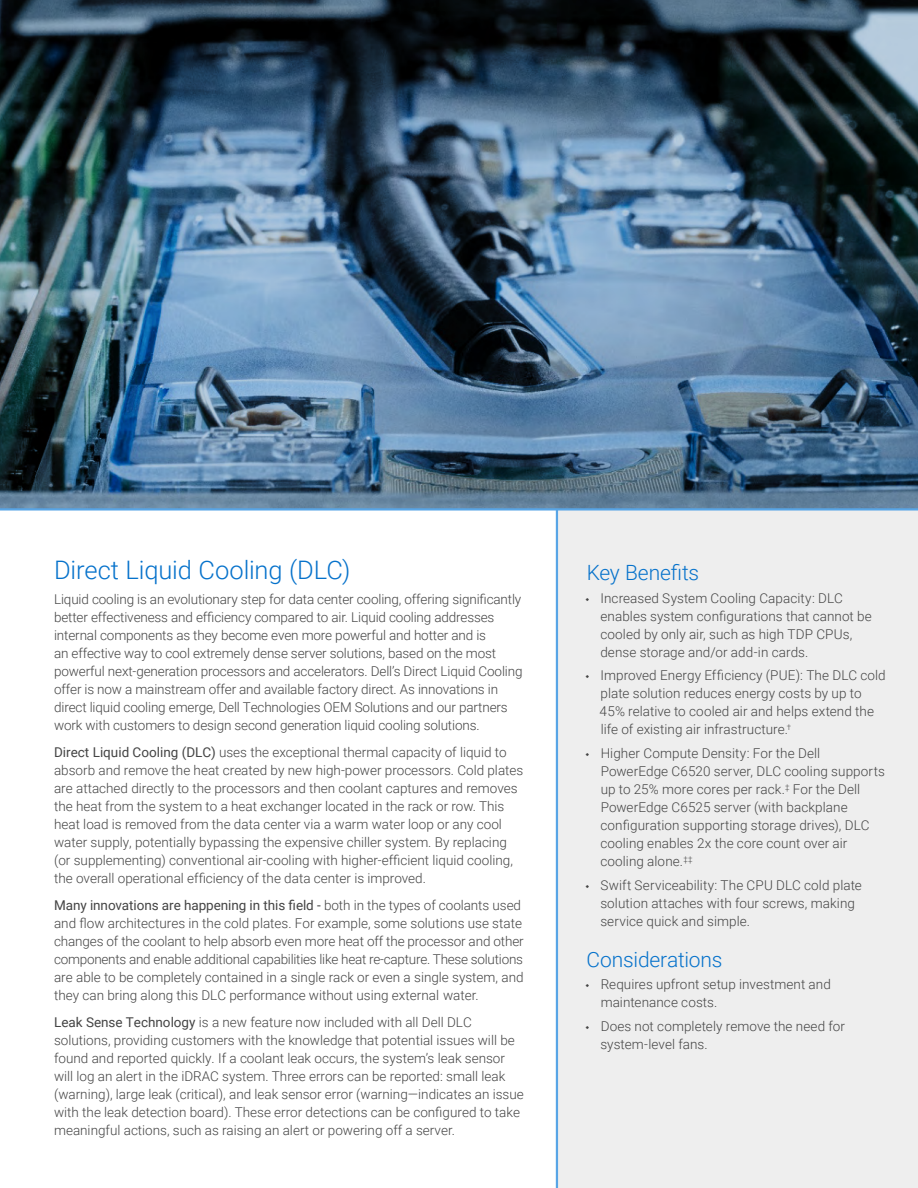
<style>
.page{position:relative;width:918px;height:1188px;background:#fff}
.page>*{position:absolute;margin:0;border:0;box-sizing:border-box;transform-origin:0 0}
.t1{font:300 25.5px "Roboto";letter-spacing:-.005em;color:#0672cb}
.t2{font:300 21px "Roboto";letter-spacing:-.01em;color:#0672cb}
.t3{font:300 13.5px/18px "Roboto";color:#444}
.s1{font-weight:400}
.s2{font-family:"Dell Replica";font-weight:400}
</style>
<div class="page">
<div style="left:556px;top:511px;width:362px;height:677px;background:#eee"></div>
<img style="left:0;top:0;width:918px;height:509px">
<h1 class="t1" style="left:54px;top:552px;width:298px">Direct Liquid Cooling (DLC)</h1>
<p class="t3" style="left:54px;top:590px;width:470px">Liquid cooling is an evolutionary step for data center cooling, offering significantly better effectiveness and efficiency compared to air. Liquid cooling addresses internal components as they become even more powerful and hotter and is<br>an effective way to cool extremely dense server solutions, based on the most powerful next-generation processors and accelerators. Dell’s Direct Liquid Cooling offer is now a mainstream offer and available factory direct. As innovations in direct liquid cooling emerge, Dell Technologies OEM Solutions and our partners work with customers to design second generation liquid cooling solutions.</p>
<p class="t3" style="left:54px;top:743px;width:471px"><span class="s1">Direct Liquid Cooling (DLC)</span> uses the exceptional thermal capacity of liquid to absorb and remove the heat created by new high-power processors. Cold plates are attached directly to the processors and then coolant captures and removes the heat from the system to a heat exchanger located in the rack or row. This heat load is removed from the data center via a warm water loop or any cool water supply, potentially bypassing the expensive chiller system. By replacing (or supplementing) conventional air-cooling with higher-efficient liquid cooling, the overall operational efficiency of the data center is improved.</p>
<p class="t3" style="left:54px;top:895px;width:471px"><span class="s1">Many innovations are happening in this field -</span> both in the types of coolants used and flow architectures in the cold plates. For example, some solutions use state changes of the coolant to help absorb even more heat off the processor and other components and enable additional capabilities like heat re-capture. These solutions are able to be completely contained in a single rack or even a single system, and they can bring along this DLC performance without using external water.</p>
<p class="t3" style="left:54px;top:1012px;width:471px"><span class="s1">Leak Sense Technology</span> is a new feature now included with all Dell DLC solutions, providing customers with the knowledge that potential issues will be found and reported quickly. If a coolant leak occurs, the system’s leak sensor will log an alert in the iDRAC system. Three errors can be reported: small leak (warning), large leak (critical), and leak sensor error (warning—indicates an issue with the leak detection board). These error detections can be configured to take meaningful actions, such as raising an alert or powering off a server.</p>
<h2 class="t2" style="left:587px;top:558px;width:114px">Key Benefits</h2>
<p class="t3" style="left:600px;top:589px;width:273px;text-indent:-16px"><span class="s2">•</span> Increased System Cooling Capacity: DLC enables system configurations that cannot be cooled by only air, such as high TDP CPUs, dense storage and/or add-in cards.</p>
<p class="t3" style="left:600px;top:666px;width:288px;text-indent:-15px"><span class="s2">•</span> Improved Energy Efficiency (PUE): The DLC cold plate solution reduces energy costs by up to 45% relative to cooled air and helps extend the life of existing air infrastructure.<sup>†</sup></p>
<p class="t3" style="left:600px;top:744px;width:286px;text-indent:-16px"><span class="s2">•</span> Higher Compute Density: For the Dell PowerEdge C6520 server, DLC cooling supports up to 25% more cores per rack.<sup>‡</sup> For the Dell PowerEdge C6525 server (with backplane configuration supporting storage drives), DLC cooling enables 2x the core count over air cooling alone.<sup>‡‡</sup></p>
<p class="t3" style="left:600px;top:875px;width:263px;text-indent:-16px"><span class="s2">•</span> Swift Serviceability: The CPU DLC cold plate solution attaches with four screws, making service quick and simple.</p>
<h2 class="t2" style="left:587px;top:945px;width:137px">Considerations</h2>
<p class="t3" style="left:601px;top:975px;width:232px;text-indent:-16px"><span class="s2">•</span> Requires upfront setup investment and maintenance costs.</p>
<p class="t3" style="left:600px;top:1017px;width:246px;text-indent:-16px"><span class="s2">•</span> Does not completely remove the need for system-level fans.</p>
</div>
